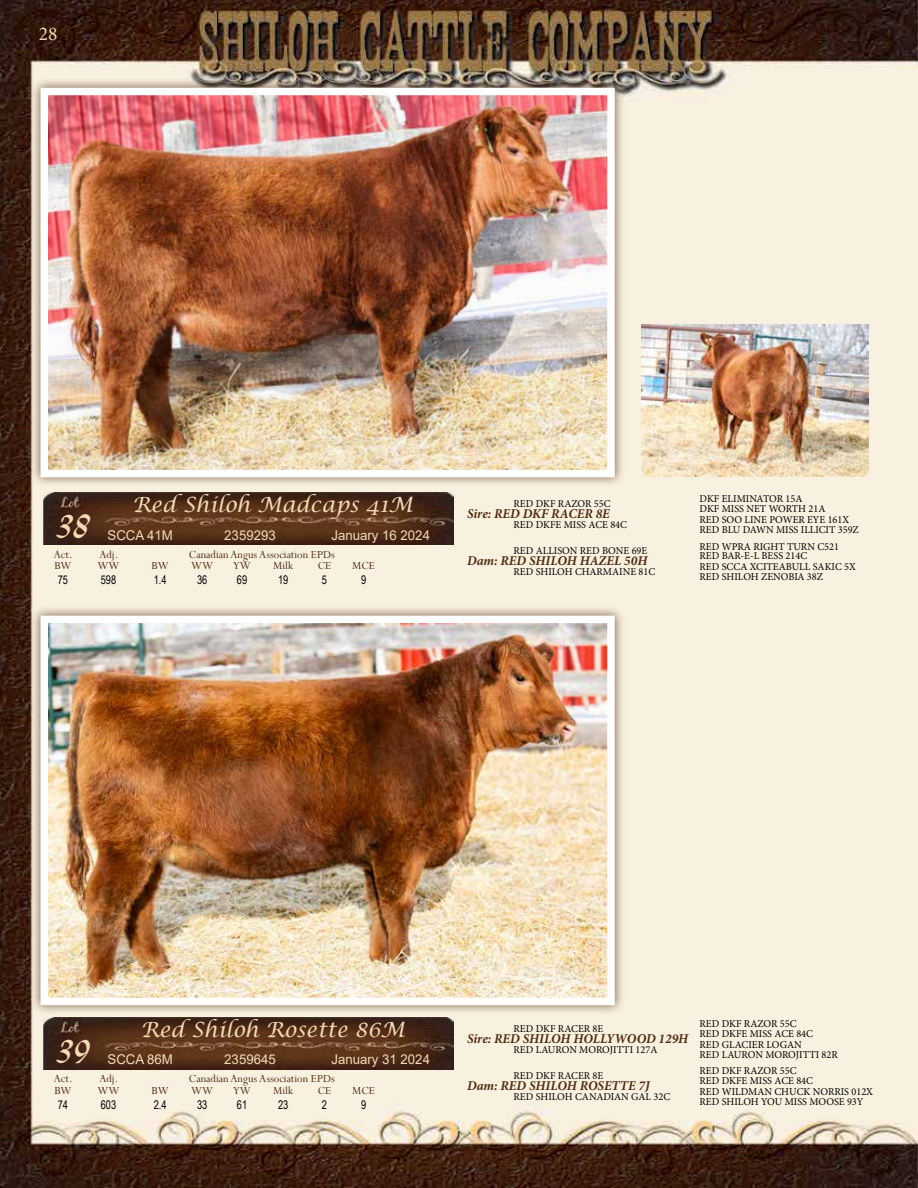
<style>
.page{position:relative;width:918px;height:1188px;background:#fff}
.page>*{position:absolute;margin:0;border:0;box-sizing:border-box;transform-origin:0 0}
.t1{font:37.5px "Lydian Cursive BT";color:#f3dbb6;scale:.89 1}
.t2{font:italic 21px "Lucida Calligraphy";color:#f3dbb6}
.t3{font:19.5px "Minion Pro";color:#f3dbb6}
.t4{font:italic 700 13.5px "Minion Pro";color:#502d14}
.t5{font:13.5px "Arial";color:#f3dbb6}
.t6{font:12px "Perpetua";color:#502d14}
.t7{font:12px "Arial Narrow";color:#000;scale:.94 1}
.t8{font:10.5px/16.6px "Minion Pro";color:#000}
</style>
<div class="page">
<img style="left:0;top:0;width:918px;height:1188px">
<div style="left:30px;top:78px;width:595px;height:409px;background:#502d14;opacity:.75"></div>
<img style="left:49px;top:97px;width:557px;height:371px">
<div style="left:40px;top:88px;width:575px;height:389px;border:8px solid #fff"></div>
<div style="left:30px;top:605px;width:595px;height:410px;background:#502d14;opacity:.75"></div>
<img style="left:49px;top:625px;width:557px;height:371px">
<div style="left:40px;top:616px;width:575px;height:389px;border:8px solid #fff"></div>
<img style="left:43px;top:493px;width:411px;height:51px">
<img style="left:43px;top:1018px;width:411px;height:51px">
<img style="left:642px;top:325px;width:227px;height:151px">
<h3 class="t3" style="left:39px;top:21px;width:20px">28</h3>
<h1 class="t1" style="left:57px;top:500px;width:41px">38</h1>
<h2 class="t2" style="left:132px;top:492px;width:282px">Red Shiloh Madcaps 41M</h2>
<p class="t5" style="left:108px;top:526px;width:67px">SCCA 41M</p>
<p class="t5" style="left:224px;top:526px;width:53px">2359293</p>
<p class="t5" style="left:331px;top:526px;width:100px">January 16 2024</p>
<p class="t8" style="left:514px;top:495px;width:99px">RED DKF RAZOR 55C</p>
<p class="t4" style="left:467px;top:504px;width:144px">Sire: RED DKF RACER 8E</p>
<p class="t8" style="left:514px;top:516px;width:115px">RED DKFE MISS ACE 84C</p>
<p class="t6" style="left:54px;top:547px;width:20px">Act.</p>
<p class="t6" style="left:99px;top:547px;width:20px">Adj.</p>
<p class="t6" style="left:189px;top:547px;width:147px">Canadian Angus Association EPDs</p>
<p class="t6" style="left:54px;top:558px;width:19px">BW</p>
<p class="t6" style="left:98px;top:558px;width:24px">WW</p>
<p class="t6" style="left:152px;top:558px;width:19px">BW</p>
<p class="t6" style="left:191px;top:558px;width:24px">WW</p>
<p class="t6" style="left:233px;top:558px;width:19px">YW</p>
<p class="t6" style="left:273px;top:558px;width:22px">Milk</p>
<p class="t6" style="left:318px;top:558px;width:15px">CE</p>
<p class="t6" style="left:352px;top:558px;width:24px">MCE</p>
<p class="t7" style="left:58px;top:571px;width:12px">75</p>
<p class="t7" style="left:101px;top:571px;width:18px">598</p>
<p class="t7" style="left:154px;top:571px;width:15px">1.4</p>
<p class="t7" style="left:197px;top:571px;width:12px">36</p>
<p class="t7" style="left:237px;top:571px;width:12px">69</p>
<p class="t7" style="left:278px;top:571px;width:12px">19</p>
<p class="t7" style="left:322px;top:571px;width:7px">5</p>
<p class="t7" style="left:361px;top:571px;width:7px">9</p>
<p class="t8" style="left:514px;top:543px;width:135px">RED ALLISON RED BONE 69E</p>
<p class="t4" style="left:467px;top:551px;width:182px">Dam: RED SHILOH HAZEL 50H</p>
<p class="t8" style="left:514px;top:564px;width:143px">RED SHILOH CHARMAINE 81C</p>
<p class="t8" style="left:700px;top:490px;width:105px">DKF ELIMINATOR 15A</p>
<p class="t8" style="left:700px;top:500px;width:127px">DKF MISS NET WORTH 21A</p>
<p class="t8" style="left:700px;top:511px;width:151px">RED SOO LINE POWER EYE 161X</p>
<p class="t8" style="left:700px;top:521px;width:161px">RED BLU DAWN MISS ILLICIT 359Z<br>RED WPRA RIGHT TURN C521</p>
<p class="t8" style="left:700px;top:548px;width:109px">RED BAR-E-L BESS 214C</p>
<p class="t8" style="left:700px;top:559px;width:158px">RED SCCA XCITEABULL SAKIC 5X</p>
<p class="t8" style="left:700px;top:569px;width:125px">RED SHILOH ZENOBIA 38Z</p>
<h1 class="t1" style="left:57px;top:1025px;width:41px">39</h1>
<h2 class="t2" style="left:141px;top:1017px;width:266px">Red Shiloh Rosette 86M</h2>
<p class="t5" style="left:108px;top:1050px;width:67px">SCCA 86M</p>
<p class="t5" style="left:224px;top:1050px;width:53px">2359645</p>
<p class="t5" style="left:331px;top:1050px;width:100px">January 31 2024</p>
<p class="t6" style="left:54px;top:1071px;width:20px">Act.</p>
<p class="t6" style="left:99px;top:1071px;width:20px">Adj.</p>
<p class="t6" style="left:189px;top:1071px;width:147px">Canadian Angus Association EPDs</p>
<p class="t6" style="left:54px;top:1083px;width:19px">BW</p>
<p class="t6" style="left:98px;top:1083px;width:24px">WW</p>
<p class="t6" style="left:152px;top:1083px;width:19px">BW</p>
<p class="t6" style="left:191px;top:1083px;width:24px">WW</p>
<p class="t6" style="left:233px;top:1083px;width:19px">YW</p>
<p class="t6" style="left:273px;top:1083px;width:22px">Milk</p>
<p class="t6" style="left:318px;top:1083px;width:15px">CE</p>
<p class="t6" style="left:352px;top:1083px;width:24px">MCE</p>
<p class="t7" style="left:58px;top:1096px;width:12px">74</p>
<p class="t7" style="left:101px;top:1096px;width:18px">603</p>
<p class="t7" style="left:154px;top:1096px;width:15px">2.4</p>
<p class="t7" style="left:197px;top:1096px;width:12px">33</p>
<p class="t7" style="left:237px;top:1096px;width:12px">61</p>
<p class="t7" style="left:278px;top:1096px;width:12px">23</p>
<p class="t7" style="left:322px;top:1096px;width:7px">2</p>
<p class="t7" style="left:361px;top:1096px;width:7px">9</p>
<p class="t8" style="left:700px;top:1015px;width:99px">RED DKF RAZOR 55C</p>
<p class="t8" style="left:514px;top:1020px;width:91px">RED DKF RACER 8E</p>
<p class="t8" style="left:700px;top:1025px;width:115px">RED DKFE MISS ACE 84C</p>
<p class="t4" style="left:467px;top:1029px;width:223px">Sire: RED SHILOH HOLLYWOOD 129H</p>
<p class="t8" style="left:700px;top:1036px;width:104px">RED GLACIER LOGAN</p>
<p class="t8" style="left:514px;top:1041px;width:145px">RED LAURON MOROJITTI 127A</p>
<p class="t8" style="left:700px;top:1046px;width:140px">RED LAURON MOROJITTI 82R<br>RED DKF RAZOR 55C</p>
<p class="t8" style="left:514px;top:1068px;width:91px">RED DKF RACER 8E</p>
<p class="t8" style="left:700px;top:1073px;width:115px">RED DKFE MISS ACE 84C</p>
<p class="t4" style="left:467px;top:1076px;width:184px">Dam: RED SHILOH ROSETTE 7J</p>
<p class="t8" style="left:700px;top:1084px;width:175px">RED WILDMAN CHUCK NORRIS 012X</p>
<p class="t8" style="left:514px;top:1089px;width:158px">RED SHILOH CANADIAN GAL 32C</p>
<p class="t8" style="left:700px;top:1093px;width:165px">RED SHILOH YOU MISS MOOSE 93Y</p>
</div>
